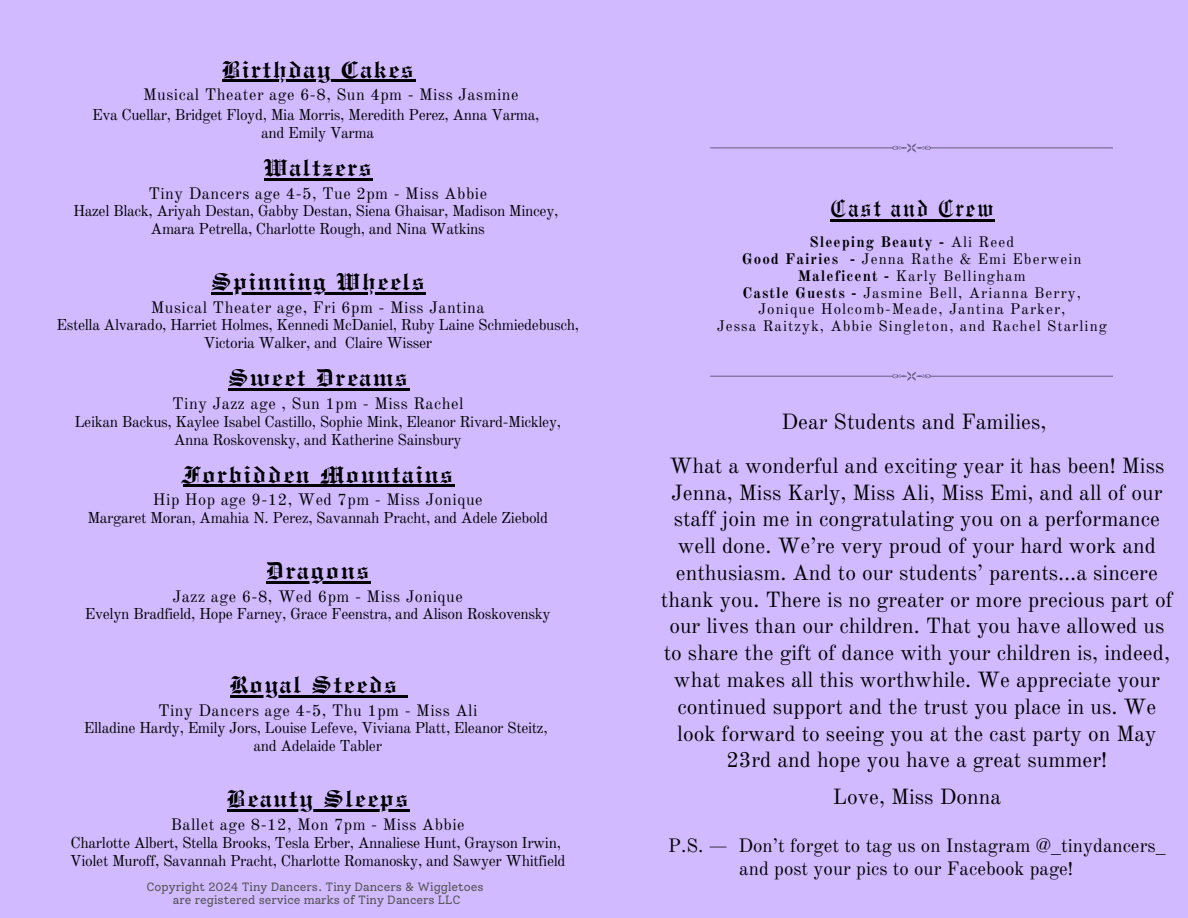
<style>
.page{position:relative;width:1188px;height:918px;background:#d1baff}
.page>*{position:absolute;margin:0;border:0;box-sizing:border-box;transform-origin:0 0}
.t1{font:25.5px "Engravers Old English BT";letter-spacing:.07em;color:#000}
.t2{font:700 24.15px "Engravers Old English BT";letter-spacing:.07em;color:#000}
.t3{font:21.6px/26.7px "Old Standard";color:#000;text-align:center}
.t4{font:18.9px/23.5px "Old Standard";color:#000}
.t5{font:16.2px "Old Standard";letter-spacing:.03em;color:#000}
.t6{font:15.45px/18px "Old Standard";letter-spacing:-.025em;color:#000;text-align:center}
.t7{font:15px/16.8px "Old Standard";letter-spacing:.07em;color:#000;text-align:center}
.t8{font:12px "Solway";color:#545454}
.s1{font-weight:700}
</style>
<div class="page">
<svg style="left:710px;top:143px;width:403px;height:9px"></svg>
<hr style="left:266px;top:581px;width:105px;height:2px;background:#000">
<hr style="left:230px;top:695px;width:169px;height:3px;background:#000">
<svg style="left:399px;top:695px;width:8px;height:3px"></svg>
<hr style="left:227px;top:810px;width:183px;height:2px;background:#000">
<hr style="left:830px;top:219px;width:165px;height:3px;background:#000">
<svg style="left:710px;top:372px;width:403px;height:9px"></svg>
<hr style="left:264px;top:178px;width:109px;height:2px;background:#000">
<hr style="left:211px;top:292px;width:215px;height:3px;background:#000">
<hr style="left:228px;top:389px;width:181px;height:2px;background:#000">
<hr style="left:183px;top:485px;width:271px;height:2px;background:#000">
<hr style="left:222px;top:80px;width:193px;height:2px;background:#000">
<p class="t2" style="left:222px;top:55px;width:193px">Birthday Cakes</p>
<h2 class="t5" style="left:143px;top:85px;width:377px">Musical Theater age 6-8, Sun 4pm - Miss Jasmine</h2>
<h2 class="t6" style="left:92px;top:106px;width:449px">Eva Cuellar, Bridget Floyd, Mia Morris, Meredith Perez, Anna Varma, and Emily Varma</h2>
<h4 class="t2" style="left:264px;top:153px;width:109px">Waltzers</h4>
<h4 class="t5" style="left:148px;top:183px;width:340px">Tiny Dancers age 4-5, Tue 2pm - Miss Abbie</h4>
<h1 class="t6" style="left:73px;top:202px;width:487px">Hazel Black, Ariyah Destan, Gabby Destan, Siena Ghaisar, Madison Mincey,<br>Amara Petrella, Charlotte Rough, and Nina Watkins</h1>
<h4 class="t2" style="left:211px;top:267px;width:215px">Spinning Wheels</h4>
<h4 class="t5" style="left:151px;top:297px;width:335px">Musical Theater age, Fri 6pm - Miss Jantina</h4>
<h1 class="t6" style="left:56px;top:316px;width:524px">Estella Alvarado, Harriet Holmes, Kennedi McDaniel, Ruby Laine Schmiedebusch,<br>Victoria Walker, and Claire Wisser</h1>
<h4 class="t2" style="left:228px;top:363px;width:181px">Sweet Dreams</h4>
<h4 class="t5" style="left:172px;top:394px;width:293px">Tiny Jazz age , Sun 1pm - Miss Rachel</h4>
<h1 class="t6" style="left:74px;top:413px;width:488px">Leikan Backus, Kaylee Isabel Castillo, Sophie Mink, Eleanor Rivard-Mickley,<br>Anna Roskovensky, and Katherine Sainsbury</h1>
<h4 class="t2" style="left:183px;top:460px;width:271px">Forbidden Mountains</h4>
<h4 class="t5" style="left:153px;top:490px;width:331px">Hip Hop age 9-12, Wed 7pm - Miss Jonique</h4>
<p class="t6" style="left:87px;top:509px;width:462px">Margaret Moran, Amahia N. Perez, Savannah Pracht, and Adele Ziebold</p>
<h1 class="t2" style="left:266px;top:556px;width:104px">Dragons</h1>
<h4 class="t5" style="left:173px;top:586px;width:292px">Jazz age 6-8, Wed 6pm - Miss Jonique</h4>
<h4 class="t6" style="left:85px;top:605px;width:467px">Evelyn Bradfield, Hope Farney, Grace Feenstra, and Alison Roskovensky</h4>
<h1 class="t2" style="left:230px;top:670px;width:169px">Royal Steeds</h1>
<h4 class="t5" style="left:158px;top:701px;width:321px">Tiny Dancers age 4-5, Thu 1pm - Miss Ali</h4>
<h4 class="t6" style="left:84px;top:719px;width:465px">Elladine Hardy, Emily Jors, Louise Lefeve, Viviana Platt, Eleanor Steitz, and Adelaide Tabler</h4>
<h1 class="t2" style="left:227px;top:784px;width:182px">Beauty Sleeps</h1>
<h4 class="t5" style="left:171px;top:815px;width:296px">Ballet age 8-12, Mon 7pm - Miss Abbie</h4>
<h4 class="t6" style="left:70px;top:834px;width:497px;text-align:left">Charlotte Albert, Stella Brooks, Tesla Erber, Annaliese Hunt, Grayson Irwin,<br>Violet Muroff, Savannah Pracht, Charlotte Romanosky, and Sawyer Whitfield</h4>
<h4 class="t8" style="left:147px;top:879px;width:339px">Copyright 2024 Tiny Dancers. Tiny Dancers &amp; Wiggletoes</h4>
<h1 class="t8" style="left:173px;top:892px;width:289px">are registered service marks of Tiny Dancers LLC</h1>
<h1 class="t1" style="left:830px;top:194px;width:164px">Cast and Crew</h1>
<h4 class="t7" style="left:717px;top:234px;width:392px"><span class="s1">Sleeping Beauty -</span> Ali Reed<br><span class="s1">Good Fairies -</span> Jenna Rathe &amp; Emi Eberwein <span class="s1">Maleficent -</span> Karly Bellingham<br><span class="s1">Castle Guests -</span> Jasmine Bell, Arianna Berry, Jonique Holcomb-Meade, Jantina Parker,<br>Jessa Raitzyk, Abbie Singleton, and Rachel Starling</h4>
<p class="t3" style="left:781px;top:408px;width:267px">Dear Students and Families,</p>
<p class="t3" style="left:661px;top:452px;width:513px">What a wonderful and exciting year it has been! Miss Jenna, Miss Karly, Miss Ali, Miss Emi, and all of our staff join me in congratulating you on a performance well done. We’re very proud of your hard work and enthusiasm. And to our students’ parents…a sincere thank you. There is no greater or more precious part of our lives than our children. That you have allowed us to share the gift of dance with your children is, indeed, what makes all this worthwhile. We appreciate your continued support and the trust you place in us. We look forward to seeing you at the cast party on May 23rd and hope you have a great summer!</p>
<h1 class="t3" style="left:833px;top:783px;width:170px">Love, Miss Donna</h1>
<h4 class="t4" style="left:739px;top:834px;width:428px;text-indent:-71px">P.S. — Don’t forget to tag us on Instagram @_tinydancers_ and post your pics to our Facebook page!</h4>
</div>
